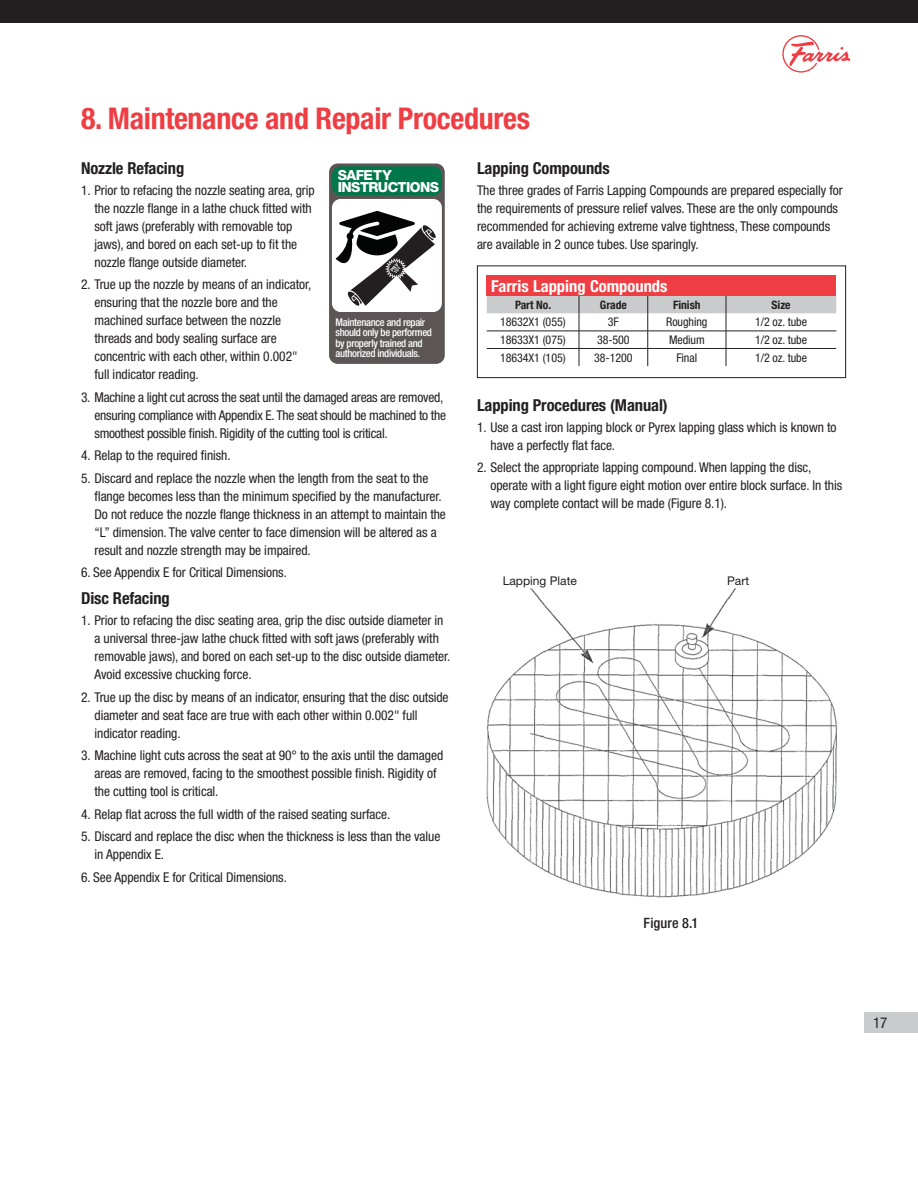
<style>
.page{position:relative;width:918px;height:1188px;background:#fff}
.page>*{position:absolute;margin:0;border:0;box-sizing:border-box;transform-origin:0 0}
.t1{font:700 condensed 30px "Helvetica Neue LT Std";letter-spacing:-.01em;color:#ef3e43}
.t2{font:700 condensed 16.5px "Helvetica Neue LT Std";letter-spacing:-.005em;color:#231f20}
.t3{font:700 condensed 16.5px "Helvetica Neue LT Std";color:#fff}
.t4{font:condensed 15px "Helvetica Neue LT Std";color:#231f20}
.t5{font:500 condensed 14.25px "Helvetica Neue LT Std";letter-spacing:.005em;color:#231f20}
.t6{font:800 13.95px/12px "Helvetica Neue LT Std";letter-spacing:-.04em;color:#fff}
.t7{font:condensed 13.5px/18px "Helvetica Neue LT Std";letter-spacing:-.005em;color:#231f20}
.t8{font:condensed 12px "Helvetica Neue LT Std";letter-spacing:-.005em;color:#231f20}
.t9{font:12px "Helvetica Neue LT Std";color:#231f20}
.t10{font:700 condensed 11.7px "Helvetica Neue LT Std";letter-spacing:-.005em;color:#231f20}
.t11{font:500 condensed 10.5px/10.5px "Helvetica Neue LT Std";letter-spacing:-.03em;color:#fff}
.t12{font:700 4.65px/3.9px "Helvetica Neue LT Std";color:#fff}
</style>
<div class="page">
<div style="left:0;top:0;width:918px;height:22px;background:#231f20"></div>
<div style="left:864px;top:1012px;width:54px;height:22px;background:#c9cbcc"></div>
<svg style="left:782px;top:35px;width:68px;height:38px"></svg>
<div style="left:487px;top:275px;width:349px;height:21px;background:#ef3e43"></div>
<svg style="left:487px;top:296px;width:349px;height:70px"></svg>
<div style="left:477px;top:266px;width:369px;height:112px;border:1px solid #231f20"></div>
<img style="left:486px;top:588px;width:351px;height:310px">
<div style="left:329px;top:164px;width:116px;height:200px;background:#5b5555;border-radius:9px"></div>
<div style="left:332px;top:166px;width:110px;height:29px;background:#00774b;border-radius:9px"></div>
<div style="left:332px;top:199px;width:110px;height:113px;background:#fff;border-radius:9px"></div>
<svg style="left:336px;top:211px;width:100px;height:95px"></svg>
<h1 class="t1" style="left:81px;top:101px;width:451px">8. Maintenance and Repair Procedures</h1>
<p class="t2" style="left:81px;top:158px;width:105px">Nozzle Refacing</p>
<p class="t7" style="left:94px;top:181px;width:222px;text-indent:-14px">1. Prior to refacing the nozzle seating area, grip the nozzle flange in a lathe chuck fitted with soft jaws (preferably with removable top jaws), and bored on each set-up to fit the nozzle flange outside diameter.</p>
<p class="t7" style="left:94px;top:275px;width:218px;text-indent:-14px">2. True up the nozzle by means of an indicator, ensuring that the nozzle bore and the machined surface between the nozzle threads and body sealing surface are concentric with each other, within 0.002" full indicator reading.</p>
<p class="t7" style="left:94px;top:388px;width:353px;text-indent:-14px">3. Machine a light cut across the seat until the damaged areas are removed, ensuring compliance with Appendix E. The seat should be machined to the smoothest possible finish. Rigidity of the cutting tool is critical.</p>
<p class="t7" style="left:81px;top:446px;width:151px">4. Relap to the required finish.</p>
<p class="t7" style="left:94px;top:469px;width:353px;text-indent:-14px">5. Discard and replace the nozzle when the length from the seat to the flange becomes less than the minimum specified by the manufacturer.<br>Do not reduce the nozzle flange thickness in an attempt to maintain the “L” dimension. The valve center to face dimension will be altered as a result and nozzle strength may be impaired.</p>
<p class="t7" style="left:81px;top:563px;width:207px">6. See Appendix E for Critical Dimensions.</p>
<p class="t2" style="left:81px;top:588px;width:90px">Disc Refacing</p>
<p class="t7" style="left:94px;top:611px;width:357px;text-indent:-14px">1. Prior to refacing the disc seating area, grip the disc outside diameter in a universal three-jaw lathe chuck fitted with soft jaws (preferably with removable jaws), and bored on each set-up to the disc outside diameter.<br>Avoid excessive chucking force.</p>
<p class="t7" style="left:94px;top:688px;width:356px;text-indent:-14px">2. True up the disc by means of an indicator, ensuring that the disc outside diameter and seat face are true with each other within 0.002" full indicator reading.</p>
<p class="t7" style="left:94px;top:746px;width:350px;text-indent:-14px">3. Machine light cuts across the seat at 90° to the axis until the damaged areas are removed, facing to the smoothest possible finish. Rigidity of the cutting tool is critical.</p>
<p class="t7" style="left:81px;top:805px;width:311px">4. Relap flat across the full width of the raised seating surface.</p>
<p class="t7" style="left:94px;top:827px;width:347px;text-indent:-14px">5. Discard and replace the disc when the thickness is less than the value in Appendix E.</p>
<p class="t7" style="left:81px;top:868px;width:207px">6. See Appendix E for Critical Dimensions.</p>
<p class="t2" style="left:477px;top:158px;width:134px">Lapping Compounds</p>
<p class="t7" style="left:477px;top:181px;width:367px">The three grades of Farris Lapping Compounds are prepared especially for the requirements of pressure relief valves. These are the only compounds recommended for achieving extreme valve tightness, These compounds are available in 2 ounce tubes. Use sparingly.</p>
<p class="t6" style="left:338px;top:169px;width:103px">SAFETY<br>INSTRUCTIONS</p>
<p class="t12" style="left:390px;top:269px;width:11px;rotate:-45deg">PRV<br>101</p>
<p class="t3" style="left:491px;top:276px;width:178px">Farris Lapping Compounds</p>
<p class="t10" style="left:515px;top:298px;width:38px">Part No.</p>
<p class="t10" style="left:600px;top:298px;width:28px">Grade</p>
<p class="t10" style="left:673px;top:298px;width:29px">Finish</p>
<p class="t10" style="left:772px;top:298px;width:20px">Size</p>
<p class="t8" style="left:500px;top:315px;width:67px">18632X1 (055)</p>
<p class="t8" style="left:608px;top:315px;width:13px">3F</p>
<p class="t8" style="left:666px;top:315px;width:43px">Roughing</p>
<p class="t8" style="left:755px;top:315px;width:53px">1/2 oz. tube</p>
<p class="t8" style="left:500px;top:333px;width:67px">18633X1 (075)</p>
<p class="t8" style="left:597px;top:333px;width:34px">38-500</p>
<p class="t8" style="left:669px;top:333px;width:37px">Medium</p>
<p class="t8" style="left:755px;top:333px;width:53px">1/2 oz. tube</p>
<p class="t8" style="left:500px;top:350px;width:67px">18634X1 (105)</p>
<p class="t8" style="left:594px;top:350px;width:40px">38-1200</p>
<p class="t8" style="left:677px;top:350px;width:22px">Final</p>
<p class="t8" style="left:755px;top:350px;width:53px">1/2 oz. tube</p>
<p class="t11" style="left:336px;top:316px;width:98px">Maintenance and repair should only be performed by properly trained and authorized individuals.</p>
<p class="t2" style="left:477px;top:395px;width:192px">Lapping Procedures (Manual)</p>
<p class="t7" style="left:490px;top:418px;width:347px;text-indent:-14px">1. Use a cast iron lapping block or Pyrex lapping glass which is known to have a perfectly flat face.</p>
<p class="t7" style="left:490px;top:458px;width:353px;text-indent:-14px">2. Select the appropriate lapping compound. When lapping the disc, operate with a light figure eight motion over entire block surface. In this way complete contact will be made (Figure 8.1).</p>
<p class="t9" style="left:503px;top:573px;width:76px">Lapping Plate</p>
<p class="t9" style="left:727px;top:573px;width:23px">Part</p>
<p class="t5" style="left:644px;top:915px;width:56px">Figure 8.1</p>
<p class="t4" style="left:873px;top:1014px;width:16px">17</p>
</div>
